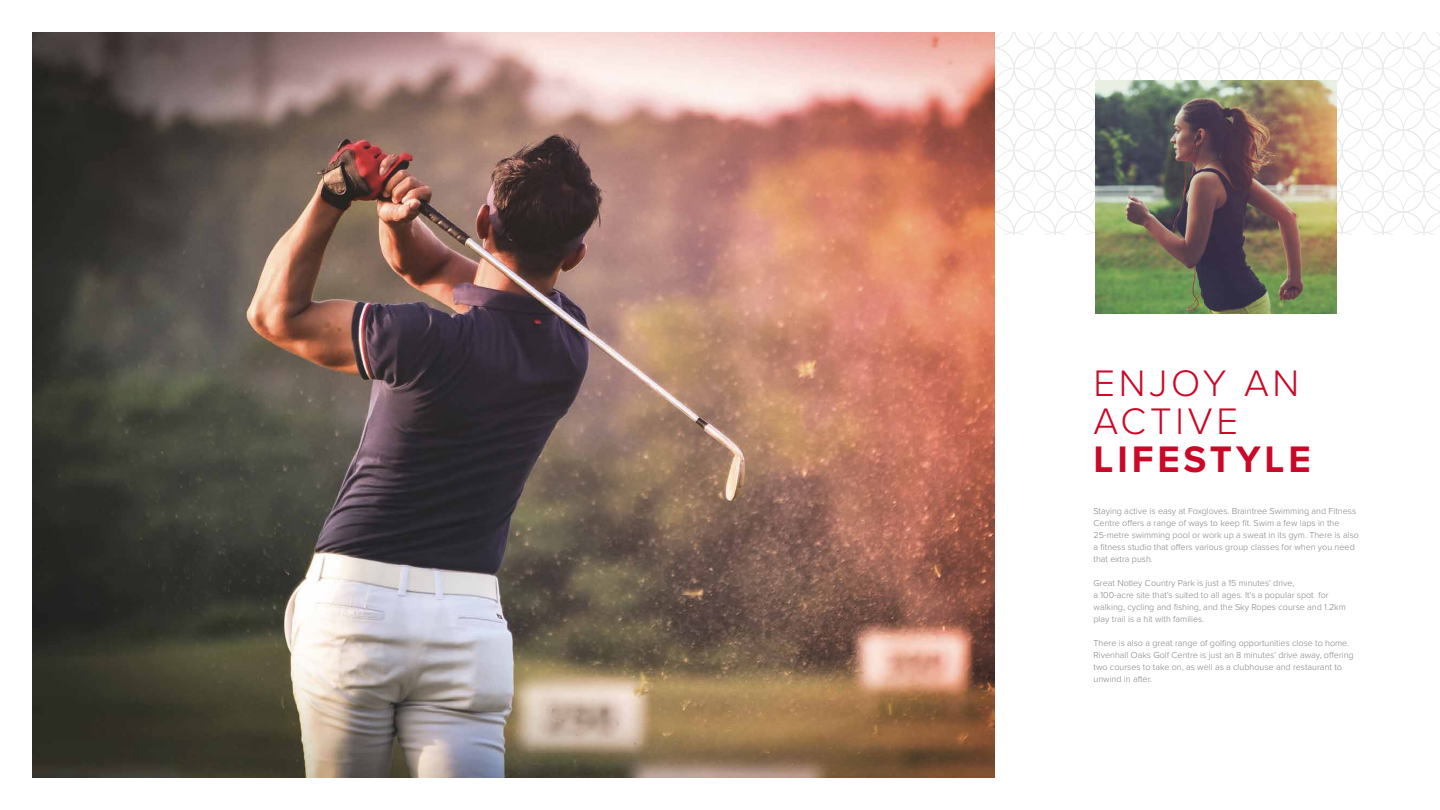
<style>
.page{position:relative;width:1440px;height:810px;background:#fff}
.page>*{position:absolute;margin:0;border:0;box-sizing:border-box;transform-origin:0 0}
.t1{font:300 38.25px/38.2px "Proxima Nova";letter-spacing:.1em;color:#ca0928}
.t2{font:700 38.25px "Proxima Nova";letter-spacing:.1em;color:#ca0928}
.t3{font:300 9px/12px "Proxima Nova";color:#828282}
</style>
<div class="page">
<img style="left:33px;top:32px;width:961px;height:745px">
<svg style="left:994px;top:32px;width:446px;height:203px"></svg>
<img style="left:1096px;top:81px;width:240px;height:232px">
<h1 class="t1" style="left:1094px;top:362px;width:207px">ENJOY AN<br>ACTIVE</h1>
<h1 class="t2" style="left:1094px;top:431px;width:219px">LIFESTYLE</h1>
<p class="t3" style="left:1094px;top:504px;width:267px">Staying active is easy at Foxgloves. Braintree Swimming and Fitness Centre offers a range of ways to keep fit. Swim a few laps in the 25-metre swimming pool or work up a sweat in its gym. There is also a fitness studio that offers various group classes for when you need that extra push.</p>
<p class="t3" style="left:1094px;top:576px;width:254px">Great Notley Country Park is just a 15 minutes’ drive,<br>a 100-acre site that’s suited to all ages. It’s a popular spot for walking, cycling and fishing, and the Sky Ropes course and 1.2km play trail is a hit with families.</p>
<p class="t3" style="left:1094px;top:636px;width:262px">There is also a great range of golfing opportunities close to home.<br>Rivenhall Oaks Golf Centre is just an 8 minutes’ drive away, offering two courses to take on, as well as a clubhouse and restaurant to unwind in after.</p>
</div>
